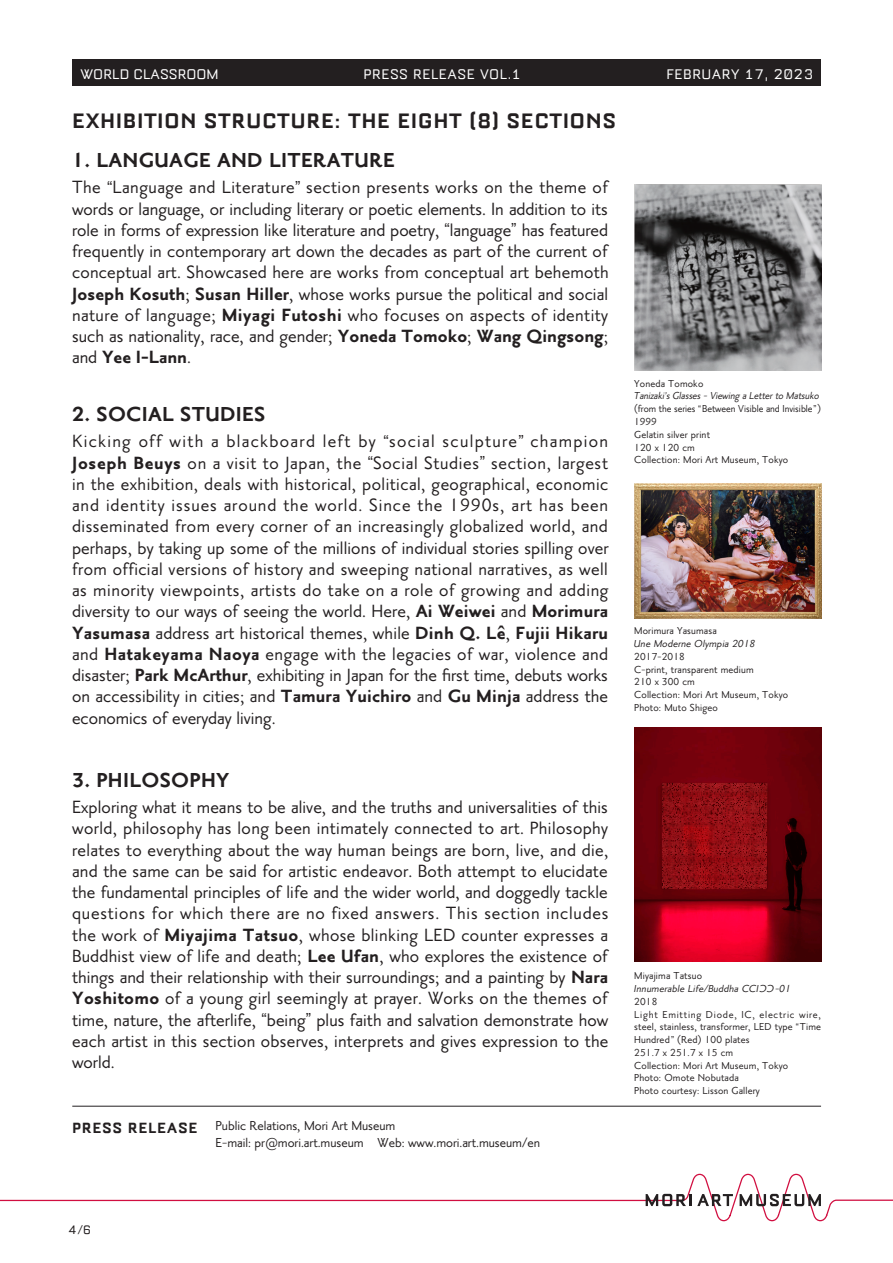
<style>
.page{position:relative;width:893px;height:1263px;background:#fff}
.page>*{position:absolute;margin:0;border:0;box-sizing:border-box;transform-origin:0 0}
.t1{font:700 25.5px "Mori Logotype";letter-spacing:.02em;color:#231f20}
.t2{font:900 24.6px "Mori Priori Sans";letter-spacing:.015em;color:#231f20}
.t3{font:500 21.6px/21.3px "Mori Priori Sans";letter-spacing:.015em;color:#231f20}
.t4{font:500 21.6px "Mori Priori Sans";letter-spacing:.06em;color:#231f20}
.t5{font:700 18px "Mori Logotype";letter-spacing:.03em;color:#231f20}
.t6{font:16.95px "Mori Logotype";letter-spacing:.025em;color:#fff}
.t7{font:16.95px "Mori Logotype";color:#fff}
.t8{font:16.35px "Arial";color:#231f20}
.t9{font:500 15.9px "Mori Priori Sans";color:#231f20}
.t10{font:14.85px "Mori Logotype";color:#231f20}
.t11{font:500 12.3px/12.8px "Mori Priori Sans";letter-spacing:.015em;color:#231f20}
.t12{font:500 12.3px/12.8px "Mori Priori Sans";letter-spacing:.015em;color:#231f20;scale:.96 1}
.t13{font:italic 500 12.3px/12.8px "Mori Priori Sans";color:#231f20;scale:.95 1}
.t14{font:italic 500 12.3px "Mori Priori Sans";color:#231f20}
.t15{font:500 12.3px "Mori Priori Sans";letter-spacing:.065em;color:#231f20}
.t16{font:9.3px "Arial";color:#231f20}
.t17{font:9.3px "Arial";color:#231f20;scale:.96 1}
.s1{font-weight:900}
.s2{font-family:"Mori Priori Sans";font-weight:500;font-size:21.6px}
.s3{font-style:normal}
.s4{font-family:"Arial";font-weight:400;font-size:9.3px}
.s5{font-family:"Mori Priori Sans";font-weight:500;font-size:12.3px}
</style>
<div class="page">
<svg style="left:0;top:1173px;width:893px;height:49px"></svg>
<div style="left:72px;top:60px;width:749px;height:26px;background:#231f20"></div>
<hr style="left:72px;top:1106px;width:749px;height:1px;background:#231f20">
<img style="left:634px;top:483px;width:187px;height:135px">
<img style="left:634px;top:727px;width:187px;height:234px">
<img style="left:634px;top:184px;width:187px;height:187px">
<p class="t7" style="left:81px;top:66px;width:140px">WORLD CLASSROOM</p>
<p class="t6" style="left:363px;top:66px;width:159px">Press Release VOL.1</p>
<p class="t1" style="left:72px;top:109px;width:545px">EXHIBITION STRUCTURE: THE EIGHT 8( ) SECTIONS</p>
<p class="t2" style="left:72px;top:147px;width:324px">1. LANGUAGE AND LITERATURE</p>
<p class="t3" style="left:306px;top:177px;width:303px">section presents works on the theme of</p>
<p class="t8" style="left:107px;top:176px;width:7px">“</p>
<p class="t8" style="left:295px;top:176px;width:7px">”</p>
<p class="t3" style="left:72px;top:177px;width:30px">The</p>
<p class="t3" style="left:72px;top:198px;width:537px">words or language, or including literary or poetic elements In. addition to its</p>
<p class="t3" style="left:522px;top:219px;width:88px">has featured</p>
<p class="t3" style="left:112px;top:177px;width:184px">Language and Literature</p>
<p class="t3" style="left:72px;top:219px;width:538px">role in forms of expression like literature and poetry<br>frequently in contemporary art down the decades as part of the current of conceptual art. Showcased here are works from conceptual art behemoth <span class="s1">Joseph Kosuth</span>; <span class="s1">Susan Hiller</span>, whose works pursue the political and social nature of language; <span class="s1">Miyagi Futoshi</span> who focuses on aspects of identity such as nationality, race, and gender; <span class="s1">Yoneda Tomoko</span>; <span class="s1">Wang Qingsong</span>; and <span class="s1">Yee -I Lann</span>.</p>
<p class="t8" style="left:435px;top:219px;width:16px">“<span class="s2">,</span></p>
<p class="t8" style="left:511px;top:219px;width:7px">”</p>
<p class="t3" style="left:450px;top:219px;width:63px">language</p>
<p class="t2" style="left:72px;top:401px;width:194px">2. SOCIAL STUDIES</p>
<p class="t4" style="left:72px;top:430px;width:305px">Kicking off with a blackboard left by</p>
<p class="t8" style="left:384px;top:430px;width:7px">“</p>
<p class="t8" style="left:519px;top:430px;width:7px">”</p>
<p class="t4" style="left:389px;top:430px;width:130px">social sculpture</p>
<p class="t4" style="left:530px;top:430px;width:79px">champion</p>
<p class="t3" style="left:373px;top:452px;width:107px">Social Studies</p>
<p class="t8" style="left:368px;top:451px;width:7px">“</p>
<p class="t3" style="left:72px;top:452px;width:538px"><span class="s1">Joseph Beuys</span> on a visit to Japan, the<br>in the exhibition, deals with historical, political, geographical, economic and identity issues around the world. Since the 1990 ,s art has been disseminated from every corner of an increasingly globalized world, and perhaps, by taking up some of the millions of individual stories spilling over from official versions of history and sweeping national narratives, as well as minority viewpoints, artists do take on a role of growing and adding diversity to our ways of seeing the world. Here, <span class="s1">Ai Weiwei</span> and <span class="s1">Morimura Yasumasa</span> address art historical themes, while <span class="s1">Dinh Q. Lê</span>, <span class="s1">Fujii Hikaru </span>and <span class="s1">Hatakeyama Naoya</span> engage with the legacies of war, violence and disaster; <span class="s1">Park McArthur</span>, exhibiting in Japan for the first time, debuts works on accessibility in cities; and <span class="s1">Tamura Yuichiro</span> and <span class="s1">Gu Minja</span> address the economics of everyday living.</p>
<p class="t8" style="left:480px;top:451px;width:7px">”</p>
<p class="t3" style="left:491px;top:452px;width:118px">section, largest</p>
<p class="t2" style="left:72px;top:767px;width:159px">3. PHILOSOPHY</p>
<p class="t3" style="left:72px;top:796px;width:538px;text-align:right">Exploring what it means to be alive, and the truths and universalities of this world, philosophy has long been intimately connected to art. Philosophy relates to everything about the way human beings are born, live, and die, and the same can be said for artistic endeavor. Both attempt to elucidate the fundamental principles of life and the wider world, and doggedly tackle questions for which there are no fixed answers. This section includes the work of <span class="s1">Miyajima Tatsuo</span>, whose blinking LED counter expresses a Buddhist view of life and death; <span class="s1">Lee Ufan</span>, who explores the existence of things and their relationship with their surroundings; and a painting by <span class="s1">Nara Yoshitomo</span> of a young girl seemingly at prayer. Works on the themes of plus faith and salvation demonstrate how</p>
<p class="t3" style="left:72px;top:1009px;width:538px">time, nature, the afterlife<br>each artist in this section observes, interprets and gives expression to the world.</p>
<p class="t8" style="left:252px;top:1008px;width:16px">“<span class="s2">,</span></p>
<p class="t8" style="left:306px;top:1008px;width:7px">”</p>
<p class="t3" style="left:267px;top:1009px;width:40px">being</p>
<p class="t5" style="left:72px;top:1119px;width:127px">press release</p>
<p class="t9" style="left:216px;top:1117px;width:181px">Public Relations, Mori Art Museum</p>
<p class="t9" style="left:216px;top:1134px;width:150px">-E mail: pr@mori.art.museum</p>
<p class="t9" style="left:378px;top:1134px;width:164px">Web: www.mori.art.museum/en</p>
<p class="t6" style="left:666px;top:66px;width:148px">FEBRUARY 17, 2023</p>
<p class="t13" style="left:664px;top:377px;width:167px;text-indent:-30px"><span class="s3">Yoneda Tomoko<br></span>s<span class="s4">’</span> Glasses - Viewing a Letter to Matsuko</p>
<p class="t13" style="left:634px;top:390px;width:36px">Tanizaki</p>
<p class="t12" style="left:634px;top:403px;width:162px">(from the series<br>1999<br>Gelatin silver print<br>120 x 120 cm<br>Collection: Mori Art Museum, Tokyo</p>
<p class="t12" style="left:702px;top:403px;width:125px">Between Visible and Invisible (<span class="s4">“</span></p>
<p class="t17" style="left:698px;top:402px;width:5px">“</p>
<p class="t11" style="left:634px;top:625px;width:84px">Morimura Yasumasa</p>
<p class="t14" style="left:634px;top:637px;width:125px">Une Moderne Olympia 2018</p>
<p class="t11" style="left:634px;top:650px;width:155px">2017-2018<br>-C print, transparent medium<br>210 x 300 cm<br>Collection: Mori Art Museum, Tokyo<br>Photo: Muto Shigeo</p>
<p class="t11" style="left:634px;top:970px;width:69px">Miyajima Tatsuo</p>
<p class="t14" style="left:703px;top:982px;width:8px">/</p>
<p class="t14" style="left:775px;top:982px;width:20px">-01</p>
<p class="t14" style="left:634px;top:982px;width:129px">Innumerable Life Buddha CCI</p>
<p class="t14" style="left:767px;top:995px;width:11px;rotate:-180deg">C</p>
<p class="t14" style="left:775px;top:995px;width:11px;rotate:-180deg">C</p>
<p class="t11" style="left:634px;top:995px;width:25px">2018</p>
<p class="t15" style="left:634px;top:1008px;width:188px">Light Emitting Diode IC, , electric wire,</p>
<p class="t11" style="left:800px;top:1021px;width:23px">Time</p>
<p class="t11" style="left:634px;top:1021px;width:160px;text-align:center">steel, stainless, transformer, LED type<br>Red) 100 plates</p>
<p class="t16" style="left:796px;top:1021px;width:5px">“</p>
<p class="t16" style="left:671px;top:1033px;width:11px">” <span class="s5">(</span></p>
<p class="t11" style="left:634px;top:1033px;width:155px">Hundred<br>251.7 x 251.7 x 15 cm<br>Collection: Mori Art Museum, Tokyo<br>Photo: Omote Nobutada<br>Photo courtesy: Lisson Gallery</p>
<p class="t10" style="left:68px;top:1222px;width:25px">4/6</p>
</div>
